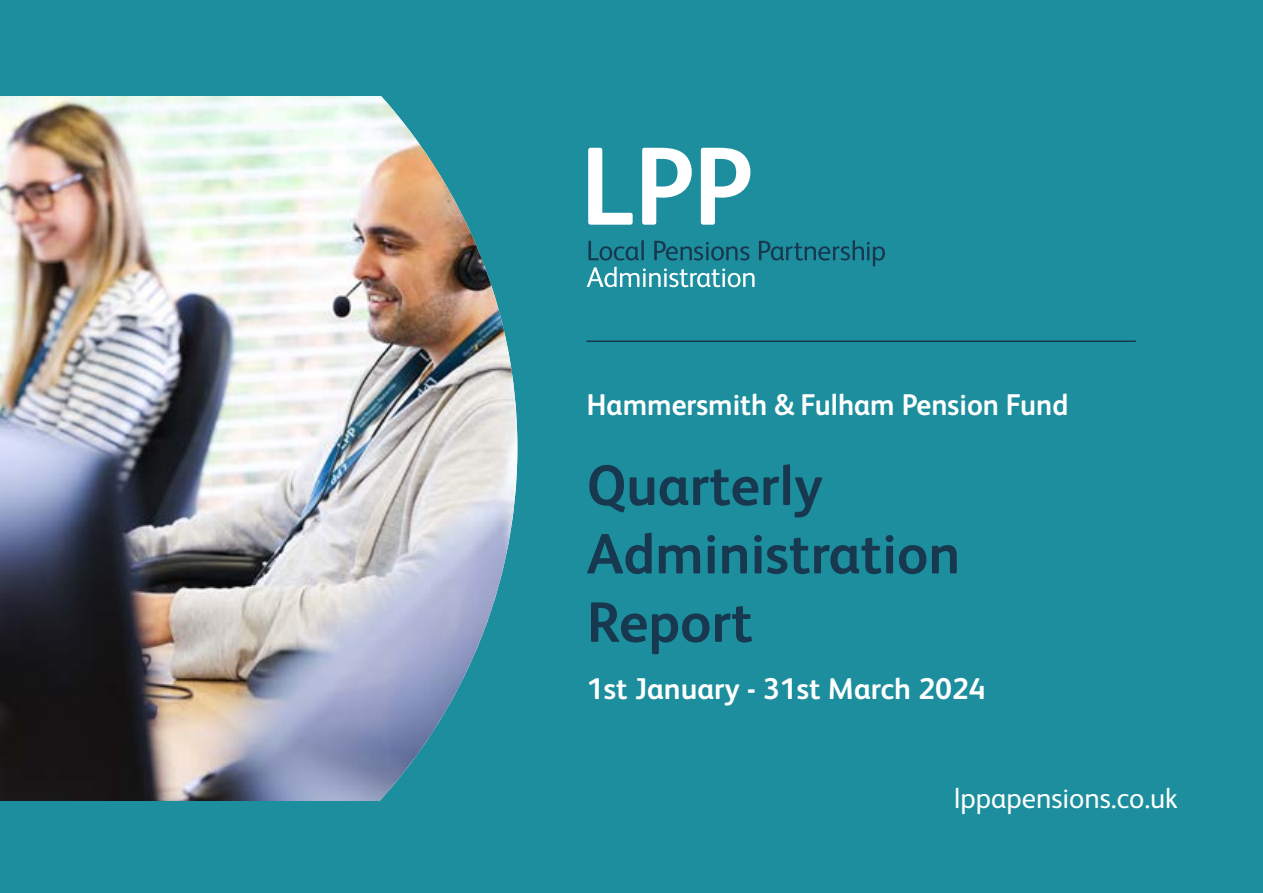
<style>
.page{position:relative;width:1263px;height:893px;background:#1c8e9d}
.page>*{position:absolute;margin:0;border:0;box-sizing:border-box;transform-origin:0 0}
.t1{font:700 57px/68.4px "FS Albert";color:#183850}
.t2{font:700 30px "FS Albert";color:#fff;scale:.96 1}
.t3{font:700 30px "FS Albert";color:#fff}
.t4{font:28.5px "FS Albert";color:#fff}
</style>
<div class="page">
<svg style="left:588px;top:148px;width:45px;height:77px"></svg>
<svg style="left:642px;top:148px;width:50px;height:77px"></svg>
<svg style="left:701px;top:148px;width:49px;height:77px"></svg>
<svg style="left:587px;top:240px;width:298px;height:47px"></svg>
<hr style="left:587px;top:340px;width:548px;height:2px;background:#183850">
<img style="left:0;top:96px;width:517px;height:705px">
<p class="t2" style="left:587px;top:385px;width:503px">Hammersmith &amp; Fulham Pension Fund</p>
<h1 class="t1" style="left:587px;top:449px;width:375px">Quarterly<br>Administration<br>Report</h1>
<p class="t3" style="left:587px;top:668px;width:400px">1st January - 31st March 2024</p>
<p class="t4" style="left:954px;top:779px;width:225px">lppapensions.co.uk</p>
</div>
